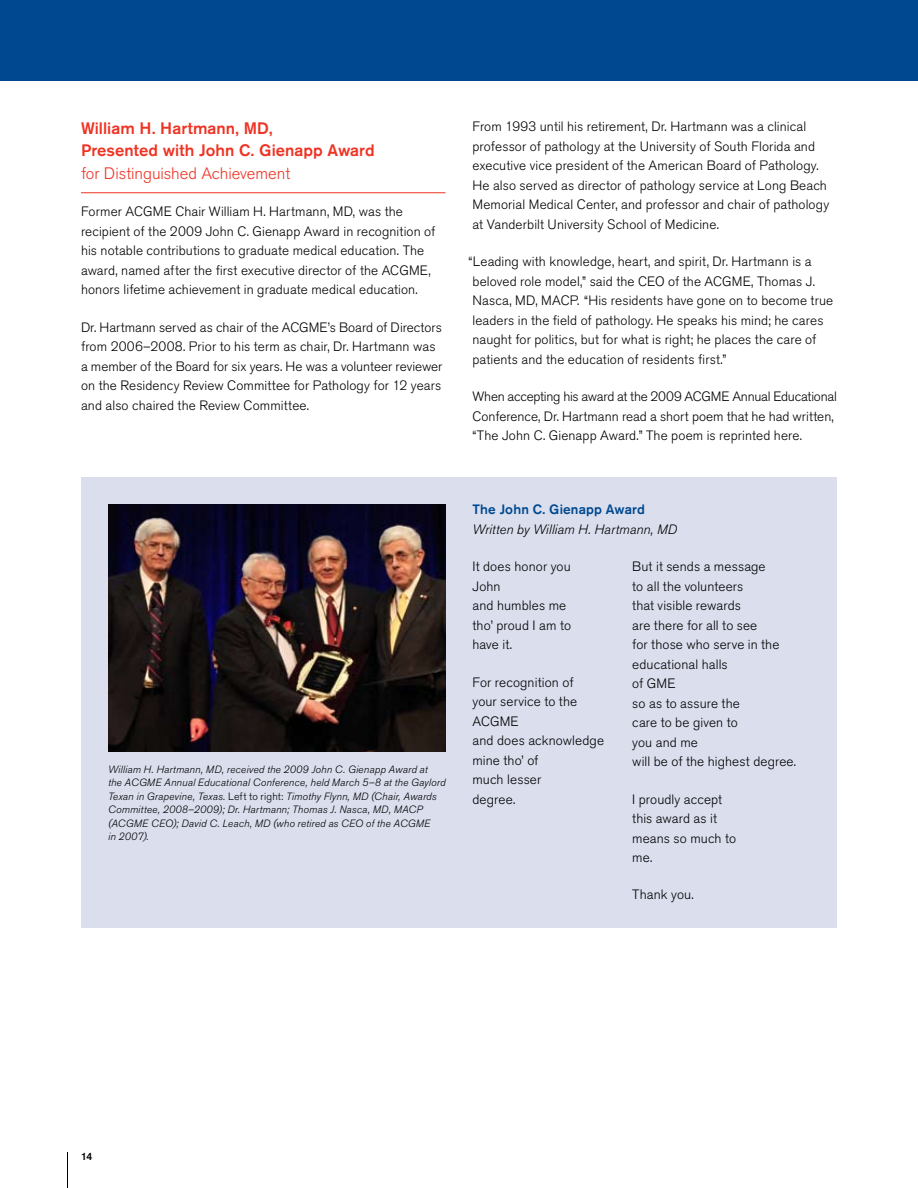
<style>
.page{position:relative;width:918px;height:1188px;background:#fff}
.page>*{position:absolute;margin:0;border:0;box-sizing:border-box;transform-origin:0 0}
.t1{font:500 16.5px/22.5px "Akzidenz Grotesk Pro";letter-spacing:.005em;color:#ee3424}
.t2{font:300 16.5px "Akzidenz Grotesk Pro";letter-spacing:-.005em;color:#ee3424}
.t3{font:300 13.5px/19.5px "Akzidenz Grotesk Pro";letter-spacing:.01em;color:#000}
.t4{font:italic 300 13.5px "Akzidenz Grotesk Pro";letter-spacing:.01em;color:#000}
.t5{font:500 13.5px "Akzidenz Grotesk Pro";letter-spacing:.01em;color:#004990}
.t6{font:italic 300 10.5px/13.5px "Akzidenz Grotesk Pro";letter-spacing:.015em;color:#000}
.t7{font:500 10.5px "Akzidenz Grotesk Pro";color:#000}
.s1{font-style:normal}
</style>
<div class="page">
<hr style="left:67px;top:1152px;width:1px;height:36px;background:#000">
<div style="left:0;top:0;width:918px;height:81px;background:#004990"></div>
<div style="left:81px;top:477px;width:756px;height:450px;background:#dadeed"></div>
<hr style="left:81px;top:192px;width:365px;height:1px;background:#ee3424">
<img style="left:108px;top:504px;width:338px;height:248px">
<p class="t1" style="left:81px;top:117px;width:295px">William H. Hartmann, MD,<br>Presented with John C. Gienapp Award</p>
<p class="t2" style="left:81px;top:162px;width:211px">for Distinguished Achievement</p>
<p class="t3" style="left:81px;top:202px;width:356px">Former ACGME Chair William H. Hartmann, MD, was the recipient of the 2009 John C. Gienapp Award in recognition of his notable contributions to graduate medical education. The award, named after the first executive director of the ACGME, honors lifetime achievement in graduate medical education.</p>
<p class="t3" style="left:81px;top:317px;width:363px">Dr. Hartmann served as chair of the ACGME’s Board of Directors from 2006–2008. Prior to his term as chair, Dr. Hartmann was a member of the Board for six years. He was a volunteer reviewer on the Residency Review Committee for Pathology for 12 years and also chaired the Review Committee.</p>
<p class="t3" style="left:472px;top:117px;width:358px">From 1993 until his retirement, Dr. Hartmann was a clinical professor of pathology at the University of South Florida and executive vice president of the American Board of Pathology.<br>He also served as director of pathology service at Long Beach Memorial Medical Center, and professor and chair of pathology at Vanderbilt University School of Medicine.</p>
<p class="t3" style="left:469px;top:252px;width:366px">“Leading with knowledge, heart, and spirit, Dr. Hartmann is a beloved role model,” said the CEO of the ACGME, Thomas J.<br>Nasca, MD, MACP. “His residents have gone on to become true leaders in the field of pathology. He speaks his mind; he cares naught for politics, but for what is right; he places the care of patients and the education of residents first.”</p>
<p class="t3" style="left:472px;top:387px;width:366px">When accepting his award at the 2009 ACGME Annual Educational<br>Conference, Dr. Hartmann read a short poem that he had written, “The John C. Gienapp Award.” The poem is reprinted here.</p>
<p class="t6" style="left:108px;top:763px;width:339px">William H. Hartmann, MD, received the 2009 John C. Gienapp Award at<br>the ACGME Annual Educational Conference, held March 5–8 at the Gaylord Texan in Grapevine, Texas. <span class="s1">Left to right:</span> Timothy Flynn, MD (Chair, Awards Committee, 2008–2009); Dr. Hartmann; Thomas J. Nasca, MD, MACP (ACGME CEO); David C. Leach, MD (who retired as CEO of the ACGME<br>in 2007).</p>
<p class="t5" style="left:472px;top:501px;width:174px">The John C. Gienapp Award</p>
<p class="t4" style="left:472px;top:520px;width:206px">Written by William H. Hartmann, MD</p>
<p class="t3" style="left:472px;top:557px;width:100px">It does honor you<br>John<br>and humbles me tho’ proud I am to have it.</p>
<p class="t3" style="left:472px;top:672px;width:133px">For recognition of<br>your service to the<br>ACGME<br>and does acknowledge mine tho’ of<br>much lesser<br>degree.</p>
<p class="t3" style="left:632px;top:557px;width:165px">But it sends a message<br>to all the volunteers<br>that visible rewards<br>are there for all to see<br>for those who serve in the educational halls<br>of GME<br>so as to assure the<br>care to be given to<br>you and me<br>will be of the highest degree.</p>
<p class="t3" style="left:632px;top:789px;width:105px">I proudly accept this award as it means so much to me.</p>
<p class="t3" style="left:632px;top:885px;width:63px">Thank you.</p>
<p class="t7" style="left:81px;top:1149px;width:13px">14</p>
</div>
